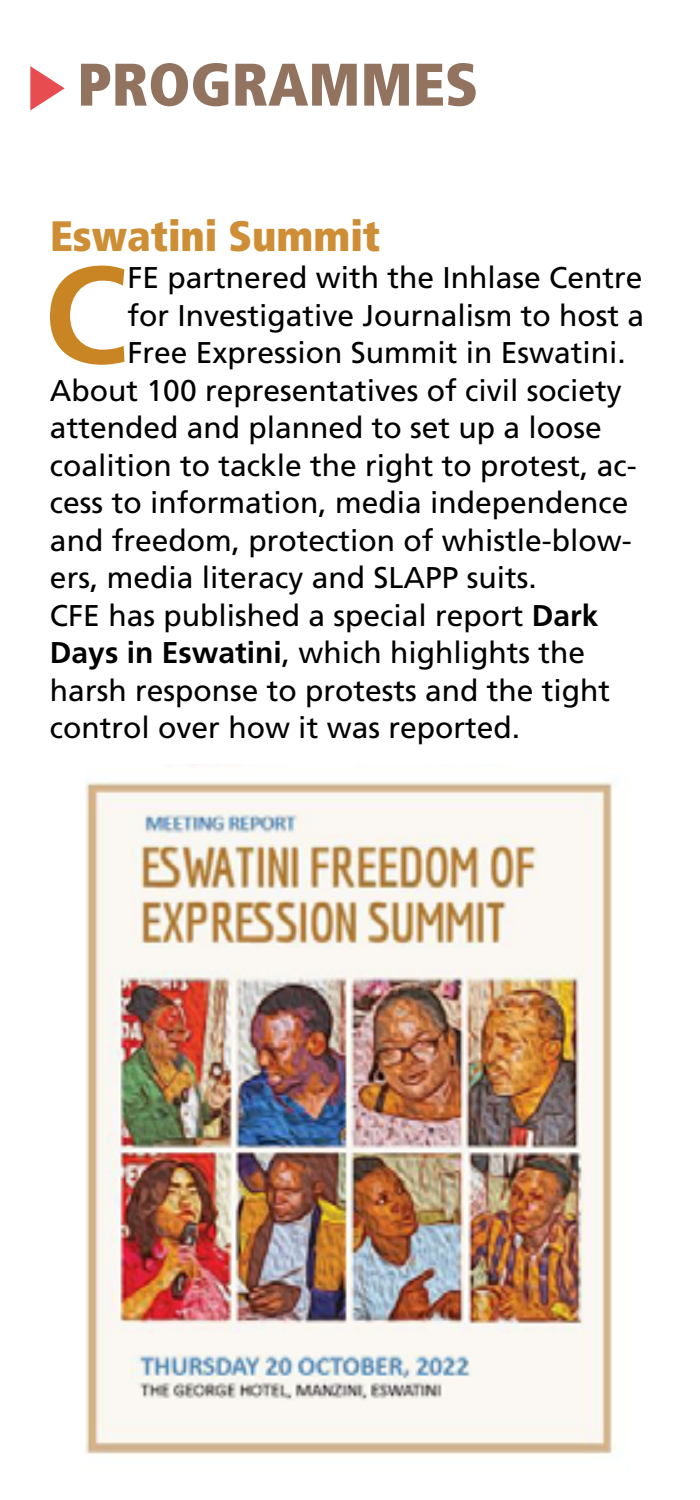
<style>
.page{position:relative;width:700px;height:1500px;background:#fff}
.page>*{position:absolute;margin:0;border:0;box-sizing:border-box;transform-origin:0 0}
.t1{font:700 137.5px "Frutiger LT Std";color:#c98523}
.t2{font:900 condensed 60px "Frutiger LT Std";color:#91735f}
.t3{font:900 condensed 42.5px "Frutiger LT Std";color:#ce8e35}
.t4{font:30px "Frutiger LT Std";color:#000}
.s1{font-weight:700}
</style>
<div class="page">
<svg style="left:30px;top:66px;width:35px;height:45px"></svg>
<img style="left:85px;top:764px;width:530px;height:690px">
<h2 class="t2" style="left:77px;top:48px;width:403px">PROGRAMMES</h2>
<h3 class="t3" style="left:50px;top:210px;width:332px">Eswatini Summit</h3>
<h1 class="t1" style="left:44px;top:235px;width:85px">C</h1>
<p class="t4" style="left:128px;top:260px;width:517px">FE partnered with the Inhlase Centre</p>
<p class="t4" style="left:128px;top:298px;width:518px">for Investigative Journalism to host a</p>
<p class="t4" style="left:128px;top:335px;width:500px">Free Expression Summit in Eswatini.</p>
<p class="t4" style="left:50px;top:373px;width:573px">About 100 representatives of civil society</p>
<p class="t4" style="left:50px;top:410px;width:553px">attended and planned to set up a loose</p>
<p class="t4" style="left:50px;top:448px;width:588px">coalition to tackle the right to protest, ac-</p>
<p class="t4" style="left:50px;top:485px;width:580px">cess to information, media independence</p>
<p class="t4" style="left:50px;top:523px;width:583px">and freedom, protection of whistle-blow-</p>
<p class="t4" style="left:50px;top:560px;width:488px">ers, media literacy and SLAPP suits.</p>
<p class="t4" style="left:50px;top:598px;width:550px">CFE has published a special report <span class="s1">Dark</span></p>
<p class="t4" style="left:50px;top:635px;width:537px"><span class="s1">Days in Eswatini</span>, which highlights the</p>
<p class="t4" style="left:50px;top:673px;width:562px">harsh response to protests and the tight</p>
<p class="t4" style="left:50px;top:710px;width:472px">control over how it was reported.</p>
</div>
